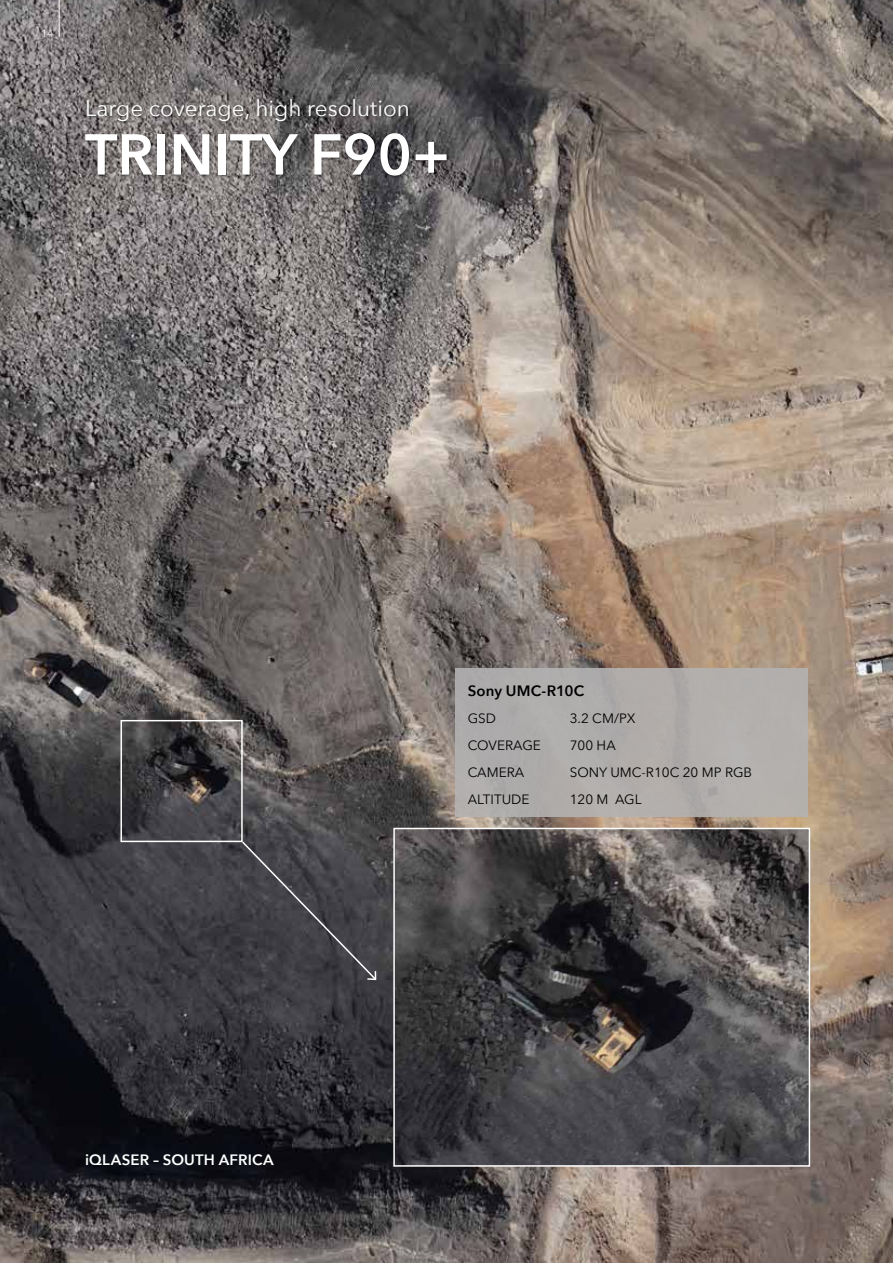
<style>
.page{position:relative;width:893px;height:1263px;background:#fff}
.page>*{position:absolute;margin:0;border:0;box-sizing:border-box;transform-origin:0 0}
.t1{font:600 57px "Avenir Next";color:#fff}
.t2{font:22.5px "Avenir Next";color:#fff}
.t3{font:600 15px "Avenir Next";letter-spacing:.01em;color:#fff}
.t4{font:600 15px "Avenir Next";letter-spacing:.01em;color:#000}
.t5{font:13.5px "Avenir Next";color:#000}
.t6{font:10.5px "Avenir Next";color:#fff}
</style>
<div class="page">
<img style="left:0;top:0;width:893px;height:1263px">
<hr style="left:59px;top:0;width:1px;height:37px;background:#fff">
<svg style="left:393px;top:827px;width:418px;height:340px;background:#4b494b"></svg>
<div style="left:120px;top:720px;width:123px;height:122px;border:2px solid #fff"></div>
<svg style="left:241px;top:840px;width:137px;height:141px;background:#45444a"></svg>
<div style="left:85px;top:98px;width:365px;height:81px;background:#000;opacity:.35"></div>
<div style="left:455px;top:668px;width:353px;height:149px;background:#b3b2b2"></div>
<p class="t6" style="left:41px;top:24px;width:14px">14</p>
<h2 class="t2" style="left:85px;top:89px;width:326px">Large coverage, high resolution</h2>
<h1 class="t1" style="left:85px;top:106px;width:367px">TRINITY F90+</h1>
<p class="t3" style="left:85px;top:1147px;width:190px">iQLASER – SOUTH AFRICA</p>
<p class="t4" style="left:468px;top:678px;width:118px">Sony UMC-R10C</p>
<p class="t5" style="left:468px;top:707px;width:30px">GSD</p>
<p class="t5" style="left:570px;top:707px;width:67px">3.2 CM/PX</p>
<p class="t5" style="left:468px;top:734px;width:75px">COVERAGE</p>
<p class="t5" style="left:570px;top:734px;width:48px">700 HA</p>
<p class="t5" style="left:468px;top:761px;width:58px">CAMERA</p>
<p class="t5" style="left:570px;top:761px;width:184px">SONY UMC-R10C 20 MP RGB</p>
<p class="t5" style="left:468px;top:788px;width:63px">ALTITUDE</p>
<p class="t5" style="left:570px;top:788px;width:73px">120 M AGL</p>
</div>
